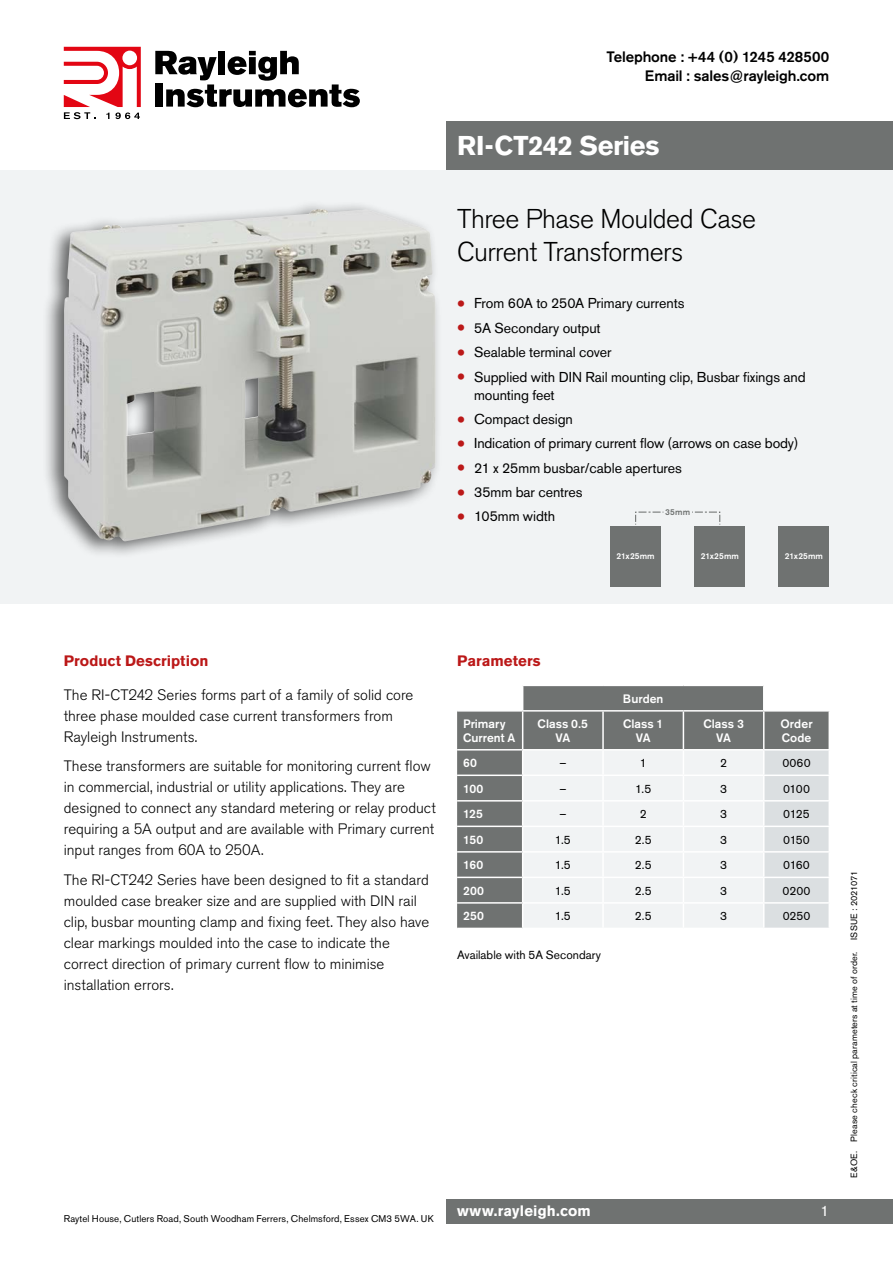
<style>
.page{position:relative;width:893px;height:1263px;background:#fff}
.page>*{position:absolute;margin:0;border:0;box-sizing:border-box;transform-origin:0 0}
.DS_-_Main_Product{font:300 27px/32.4px "Akzidenz Grotesk BE";letter-spacing:-.02em;color:#000}
.DS_-_Main_Product_Re{font:700 27px "Akzidenz Grotesk BE";letter-spacing:-.015em;color:#fff}
.DS_-_Application{font:300 15px/21px "Akzidenz Grotesk BE";color:#000}
.t1{font:500 15px/19.5px "Akzidenz Grotesk BE";letter-spacing:-.005em;color:#000;text-align:right}
.DS_-_Sub_Head_1_-_Re{font:700 15px "Akzidenz Grotesk BE";letter-spacing:.005em;color:#bb1818}
.t2{font:700 15px "Akzidenz Grotesk BE";letter-spacing:.015em;color:#fff}
.t3{font:15px "Akzidenz Grotesk BE";color:#fff}
.t4{font:14.25px/18px "Akzidenz Grotesk BE";letter-spacing:-.005em;color:#000}
.DS_-_Table_Head_Medi{font:500 12.15px/13.5px "Akzidenz Grotesk BE";color:#fff;text-align:center}
.DS_-_Table_Regular{font:12px "Akzidenz Grotesk BE";letter-spacing:-.01em;color:#000}
.DS_-_Body{font:12px "Akzidenz Grotesk BE";letter-spacing:.005em;color:#000}
.t5{font:9.75px "Akzidenz Grotesk BE";letter-spacing:.01em;color:#000}
.DS_-_Master_Item_-_E{font:9px "Akzidenz Grotesk BE";letter-spacing:.015em;color:#000}
.t6{font:500 8.55px "Akzidenz Grotesk BE";letter-spacing:.01em;color:#fff}
.t7{font:500 8.55px "Akzidenz Grotesk BE";color:#6f7271}
.s1{font-size:24px;color:#bb1818}
</style>
<div class="page">
<div style="left:446px;top:1199px;width:447px;height:25px;background:#6f7271"></div>
<div style="left:0;top:170px;width:893px;height:434px;background:#f1f3f4"></div>
<svg style="left:155px;top:51px;width:205px;height:56px"></svg>
<svg style="left:64px;top:47px;width:77px;height:72px"></svg>
<div style="left:446px;top:121px;width:447px;height:49px;background:#6f7271"></div>
<svg style="left:457px;top:686px;width:371px;height:242px;background:#7d807f"></svg>
<hr style="left:457px;top:710px;width:66px;height:2px;background:#fff">
<hr style="left:523px;top:710px;width:80px;height:2px;background:#fff">
<hr style="left:603px;top:710px;width:80px;height:2px;background:#fff">
<hr style="left:683px;top:710px;width:81px;height:2px;background:#fff">
<hr style="left:764px;top:710px;width:66px;height:2px;background:#fff">
<hr style="left:457px;top:749px;width:66px;height:1px;background:#fff">
<hr style="left:523px;top:749px;width:80px;height:1px;background:#fff">
<hr style="left:603px;top:749px;width:80px;height:1px;background:#fff">
<hr style="left:683px;top:749px;width:81px;height:1px;background:#fff">
<hr style="left:764px;top:749px;width:66px;height:1px;background:#fff">
<hr style="left:457px;top:774px;width:66px;height:2px;background:#fff">
<hr style="left:457px;top:800px;width:66px;height:1px;background:#fff">
<hr style="left:457px;top:825px;width:66px;height:2px;background:#fff">
<hr style="left:457px;top:851px;width:66px;height:2px;background:#fff">
<hr style="left:457px;top:877px;width:66px;height:1px;background:#fff">
<hr style="left:457px;top:902px;width:66px;height:2px;background:#fff">
<svg style="left:522px;top:686px;width:1px;height:24px"></svg>
<svg style="left:763px;top:686px;width:1px;height:24px"></svg>
<hr style="left:522px;top:711px;width:1px;height:38px;background:#fff">
<hr style="left:602px;top:711px;width:2px;height:38px;background:#fff">
<hr style="left:683px;top:711px;width:1px;height:38px;background:#fff">
<hr style="left:763px;top:711px;width:1px;height:38px;background:#fff">
<svg style="left:522px;top:750px;width:307px;height:178px"></svg>
<hr style="left:828px;top:904px;width:2px;height:24px;background:#fff">
<div style="left:610px;top:527px;width:51px;height:60px;background:#6f7271"></div>
<div style="left:695px;top:527px;width:50px;height:60px;background:#6f7271"></div>
<div style="left:779px;top:527px;width:50px;height:60px;background:#6f7271"></div>
<svg style="left:635px;top:511px;width:29px;height:14px"></svg>
<svg style="left:692px;top:511px;width:29px;height:14px"></svg>
<div style="left:43px;top:199px;width:399px;height:360px;background:#000;opacity:.6"></div>
<img style="left:64px;top:209px;width:371px;height:333px">
<p class="t1" style="left:606px;top:47px;width:224px">Telephone : +44 (0) 1245 428500<br>Email : sales@rayleigh.com</p>
<p class="DS_-_Main_Product_Re" style="left:457px;top:129px;width:204px">RI-CT242 Series</p>
<p class="DS_-_Main_Product" style="left:457px;top:203px;width:300px">Three Phase Moulded Case<br>Current Transformers</p>
<p class="t4" style="left:457px;top:294px;width:229px"><span class="s1">•</span> From 60A to 250A Primary currents</p>
<p class="t4" style="left:457px;top:319px;width:145px"><span class="s1">•</span> 5A Secondary output</p>
<p class="t4" style="left:457px;top:343px;width:156px"><span class="s1">•</span> Sealable terminal cover</p>
<p class="t4" style="left:474px;top:368px;width:333px;text-indent:-17px"><span class="s1">•</span> Supplied with DIN Rail mounting clip, Busbar fixings and mounting feet</p>
<p class="t4" style="left:457px;top:410px;width:117px"><span class="s1">•</span> Compact design</p>
<p class="t4" style="left:457px;top:434px;width:343px"><span class="s1">•</span> Indication of primary current flow (arrows on case body)</p>
<p class="t4" style="left:457px;top:459px;width:226px"><span class="s1">•</span> 21 x 25mm busbar/cable apertures</p>
<p class="t4" style="left:457px;top:483px;width:127px"><span class="s1">•</span> 35mm bar centres</p>
<p class="t4" style="left:457px;top:507px;width:100px"><span class="s1">•</span> 105mm width</p>
<p class="t7" style="left:665px;top:506px;width:26px">35mm</p>
<p class="t6" style="left:616px;top:551px;width:40px">21x25mm</p>
<p class="t6" style="left:701px;top:551px;width:40px">21x25mm</p>
<p class="t6" style="left:785px;top:551px;width:40px">21x25mm</p>
<p class="DS_-_Sub_Head_1_-_Re" style="left:64px;top:652px;width:146px">Product Description</p>
<p class="DS_-_Application" style="left:64px;top:684px;width:351px">The RI-CT242 Series forms part of a family of solid core three phase moulded case current transformers from<br>Rayleigh Instruments.</p>
<p class="DS_-_Application" style="left:64px;top:756px;width:373px">These transformers are suitable for monitoring current flow in commercial, industrial or utility applications. They are designed to connect any standard metering or relay product requiring a 5A output and are available with Primary current input ranges from 60A to 250A.</p>
<p class="DS_-_Application" style="left:64px;top:869px;width:367px">The RI-CT242 Series have been designed to fit a standard moulded case breaker size and are supplied with DIN rail clip, busbar mounting clamp and fixing feet. They also have clear markings moulded into the case to indicate the correct direction of primary current flow to minimise installation errors.</p>
<p class="DS_-_Sub_Head_1_-_Re" style="left:457px;top:652px;width:85px">Parameters</p>
<p class="DS_-_Table_Head_Medi" style="left:623px;top:691px;width:42px">Burden</p>
<p class="DS_-_Table_Head_Medi" style="left:463px;top:717px;width:54px;text-align:left">Primary<br>Current A</p>
<p class="DS_-_Table_Head_Medi" style="left:538px;top:717px;width:52px">Class 0.5<br>VA</p>
<p class="DS_-_Table_Head_Medi" style="left:623px;top:717px;width:42px">Class 1<br>VA</p>
<p class="DS_-_Table_Head_Medi" style="left:703px;top:717px;width:42px">Class 3<br>VA</p>
<p class="DS_-_Table_Head_Medi" style="left:780px;top:717px;width:34px;text-align:left">Order<br>Code</p>
<p class="DS_-_Table_Head_Medi" style="left:463px;top:756px;width:15px">60</p>
<p class="DS_-_Table_Regular" style="left:559px;top:756px;width:8px">–</p>
<p class="DS_-_Table_Regular" style="left:640px;top:756px;width:8px">1</p>
<p class="DS_-_Table_Regular" style="left:720px;top:756px;width:8px">2</p>
<p class="DS_-_Table_Regular" style="left:782px;top:756px;width:30px">0060</p>
<p class="DS_-_Table_Head_Medi" style="left:463px;top:781px;width:22px">100</p>
<p class="DS_-_Table_Regular" style="left:559px;top:781px;width:8px">–</p>
<p class="DS_-_Table_Regular" style="left:635px;top:781px;width:18px">1.5</p>
<p class="DS_-_Table_Regular" style="left:720px;top:781px;width:8px">3</p>
<p class="DS_-_Table_Regular" style="left:783px;top:781px;width:29px">0100</p>
<p class="DS_-_Table_Head_Medi" style="left:463px;top:807px;width:21px">125</p>
<p class="DS_-_Table_Regular" style="left:559px;top:807px;width:8px">–</p>
<p class="DS_-_Table_Regular" style="left:640px;top:807px;width:8px">2</p>
<p class="DS_-_Table_Regular" style="left:720px;top:807px;width:8px">3</p>
<p class="DS_-_Table_Regular" style="left:783px;top:807px;width:28px">0125</p>
<p class="DS_-_Table_Head_Medi" style="left:463px;top:832px;width:22px">150</p>
<p class="DS_-_Table_Regular" style="left:555px;top:832px;width:18px">1.5</p>
<p class="DS_-_Table_Regular" style="left:635px;top:832px;width:18px">2.5</p>
<p class="DS_-_Table_Regular" style="left:720px;top:832px;width:8px">3</p>
<p class="DS_-_Table_Regular" style="left:783px;top:832px;width:28px">0150</p>
<p class="DS_-_Table_Head_Medi" style="left:463px;top:858px;width:22px">160</p>
<p class="DS_-_Table_Regular" style="left:555px;top:858px;width:18px">1.5</p>
<p class="DS_-_Table_Regular" style="left:635px;top:858px;width:18px">2.5</p>
<p class="DS_-_Table_Regular" style="left:720px;top:858px;width:8px">3</p>
<p class="DS_-_Table_Regular" style="left:783px;top:858px;width:28px">0160</p>
<p class="DS_-_Table_Head_Medi" style="left:463px;top:883px;width:22px">200</p>
<p class="DS_-_Table_Regular" style="left:555px;top:883px;width:18px">1.5</p>
<p class="DS_-_Table_Regular" style="left:635px;top:883px;width:18px">2.5</p>
<p class="DS_-_Table_Regular" style="left:720px;top:883px;width:8px">3</p>
<p class="DS_-_Table_Regular" style="left:783px;top:883px;width:29px">0200</p>
<p class="DS_-_Table_Head_Medi" style="left:463px;top:909px;width:22px">250</p>
<p class="DS_-_Table_Regular" style="left:555px;top:909px;width:18px">1.5</p>
<p class="DS_-_Table_Regular" style="left:635px;top:909px;width:18px">2.5</p>
<p class="DS_-_Table_Regular" style="left:720px;top:909px;width:8px">3</p>
<p class="DS_-_Table_Regular" style="left:783px;top:909px;width:29px">0250</p>
<p class="DS_-_Body" style="left:457px;top:947px;width:145px">Available with 5A Secondary</p>
<p class="t5" style="left:64px;top:1213px;width:371px">Raytel House, Cutlers Road, South Woodham Ferrers, Chelmsford, Essex CM3 5WA. UK</p>
<p class="t2" style="left:457px;top:1202px;width:135px">www.rayleigh.com</p>
<p class="t3" style="left:820px;top:1202px;width:10px">1</p>
<p class="DS_-_Master_Item_-_E" style="left:849px;top:940px;width:71px;rotate:-90deg">ISSUE : 2021071</p>
<p class="DS_-_Master_Item_-_E" style="left:849px;top:1178px;width:228px;rotate:-90deg">E&amp;OE. Please check critical parameters at time of order.</p>
</div>
